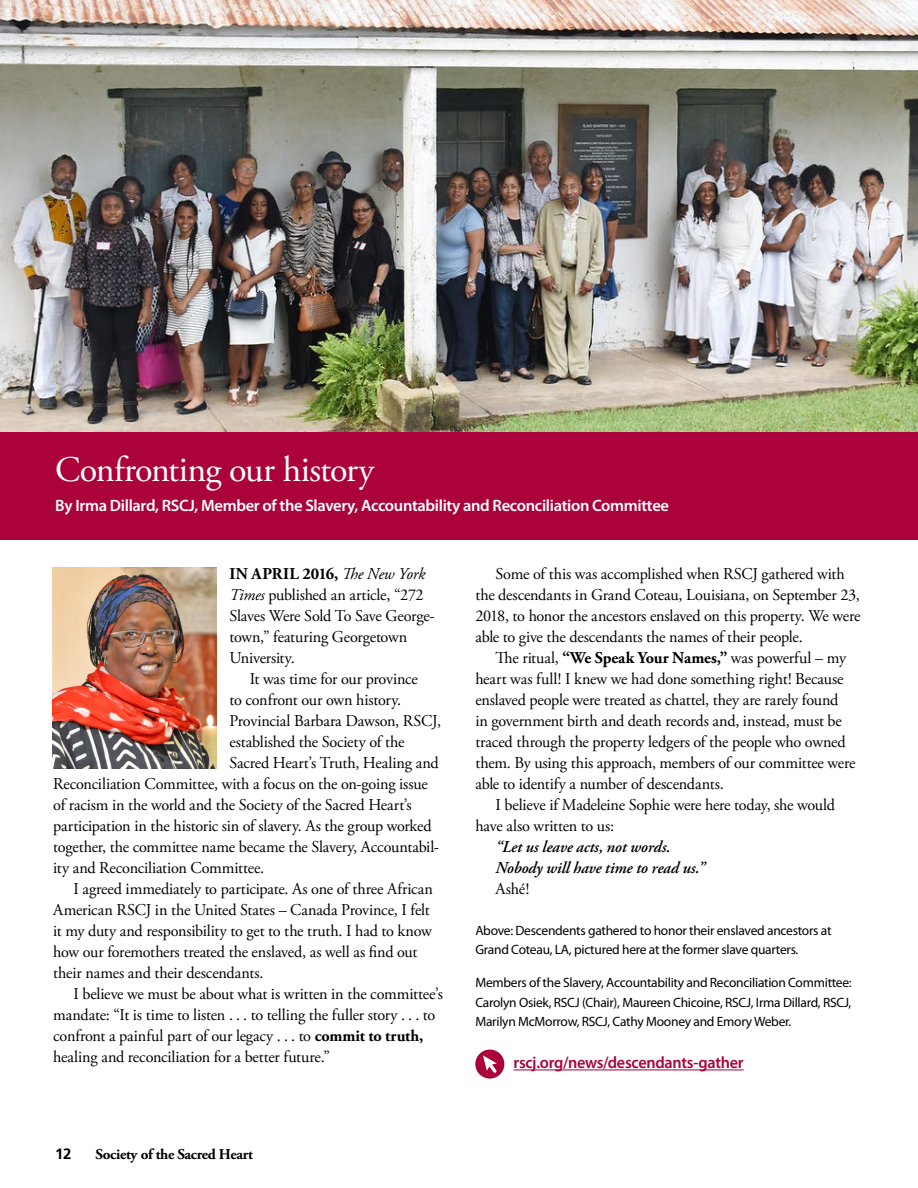
<style>
.page{position:relative;width:918px;height:1188px;background:#fff}
.page>*{position:absolute;margin:0;border:0;box-sizing:border-box;transform-origin:0 0}
.t1{font:36px "Adobe Garamond Pro";letter-spacing:-.02em;color:#fff}
.t2{font:16.5px/21px "Adobe Garamond Pro";letter-spacing:-.01em;color:#000}
.t3{font:600 16.5px "Myriad Pro";letter-spacing:-.02em;color:#fff}
.t4{font:italic 600 16.5px/21px "Adobe Garamond Pro";letter-spacing:-.005em;color:#000}
.t5{font:600 16.5px "Myriad Pro";letter-spacing:-.015em;color:#ab023b}
.t6{font:700 15px "Adobe Garamond Pro";letter-spacing:-.02em;color:#000}
.t7{font:700 15px "Frutiger";color:#000}
.t8{font:13.5px/19.5px "Myriad Pro";letter-spacing:-.02em;color:#000}
.s1{font-weight:700}
.s2{font-style:italic}
</style>
<div class="page">
<img style="left:0;top:0;width:918px;height:432px">
<div style="left:0;top:432px;width:918px;height:108px;background:#ab023b"></div>
<hr style="left:513px;top:1070px;width:231px;height:1px;background:#ab023b">
<div style="left:475px;top:1050px;width:29px;height:29px;background:#ab023b;border-radius:50%"></div>
<svg style="left:483px;top:1055px;width:14px;height:18px"></svg>
<img style="left:52px;top:567px;width:165px;height:201px">
<h1 class="t1" style="left:55px;top:447px;width:320px">Confronting our history</h1>
<p class="t3" style="left:55px;top:495px;width:615px">By Irma Dillard, RSCJ, Member of the Slavery, Accountability and Reconciliation Committee</p>
<p class="t2" style="left:229px;top:564px;width:207px"><span class="s1">IN APRIL 2016,</span> <span class="s2">The New York<br>Times</span> published an article, “272<br>Slaves Were Sold To Save George&shy;town,” featuring Georgetown<br>University.</p>
<p class="t2" style="left:250px;top:669px;width:170px">It was time for our province</p>
<p class="t2" style="left:230px;top:690px;width:173px">to confront our own history.</p>
<p class="t2" style="left:230px;top:711px;width:213px">Provincial Barbara Dawson, RSCJ,</p>
<p class="t2" style="left:230px;top:732px;width:176px">established the Society of the</p>
<p class="t2" style="left:230px;top:753px;width:211px">Sacred Heart’s Truth, Healing and</p>
<p class="t2" style="left:53px;top:774px;width:376px">Reconciliation Committee, with a focus on the on-going issue</p>
<p class="t2" style="left:53px;top:795px;width:360px">of racism in the world and the Society of the Sacred Heart’s</p>
<p class="t2" style="left:53px;top:816px;width:380px">participation in the historic sin of slavery. As the group worked</p>
<p class="t2" style="left:53px;top:837px;width:387px">together, the committee name became the Slavery, Accountabil-</p>
<p class="t2" style="left:53px;top:858px;width:213px">ity and Reconciliation Committee.</p>
<p class="t2" style="left:73px;top:879px;width:361px">I agreed immediately to participate. As one of three African</p>
<p class="t2" style="left:53px;top:900px;width:378px">American RSCJ in the United States – Canada Province, I felt</p>
<p class="t2" style="left:53px;top:921px;width:380px">it my duty and responsibility to get to the truth. I had to know</p>
<p class="t2" style="left:53px;top:942px;width:366px">how our foremothers treated the enslaved, as well as find out</p>
<p class="t2" style="left:53px;top:963px;width:212px">their names and their descendants.</p>
<p class="t2" style="left:73px;top:984px;width:371px">I believe we must be about what is written in the committee’s</p>
<p class="t2" style="left:53px;top:1005px;width:384px">mandate: “It is time to listen . . . to telling the fuller story . . . to</p>
<p class="t2" style="left:53px;top:1026px;width:372px">confront a painful part of our legacy . . . to <span class="s1">commit to truth,</span></p>
<p class="t2" style="left:53px;top:1047px;width:278px">healing and reconciliation for a better future.”</p>
<p class="t7" style="left:55px;top:1145px;width:18px">12</p>
<p class="t6" style="left:96px;top:1145px;width:159px">Society of the Sacred Heart</p>
<p class="t2" style="left:475px;top:564px;width:387px;text-indent:20px">Some of this was accomplished when RSCJ gathered with the descendants in Grand Coteau, Louisiana, on September 23, 2018, to honor the ancestors enslaved on this property. We were able to give the descendants the names of their people.</p>
<p class="t2" style="left:475px;top:648px;width:382px;text-indent:20px">The ritual, <span class="s1">“We Speak Your Names,”</span> was powerful – my heart was full! I knew we had done something right! Because enslaved people were treated as chattel, they are rarely found<br>in government birth and death records and, instead, must be traced through the property ledgers of the people who owned them. By using this approach, members of our committee were able to identify a number of descendants.</p>
<p class="t2" style="left:475px;top:795px;width:361px;text-indent:20px">I believe if Madeleine Sophie were here today, she would have also written to us:</p>
<p class="t4" style="left:496px;top:837px;width:211px">“Let us leave acts, not words.<br>Nobody will have time to read us.”</p>
<p class="t2" style="left:496px;top:879px;width:35px">Ashé!</p>
<p class="t8" style="left:475px;top:920px;width:358px">Above: Descendents gathered to honor their enslaved ancestors at<br>Grand Coteau, LA, pictured here at the former slave quarters.</p>
<p class="t8" style="left:475px;top:973px;width:378px;text-align:justify">Members of the Slavery, Accountability and Reconciliation Committee:<br>Carolyn Osiek, RSCJ (Chair), Maureen Chicoine, RSCJ, Irma Dillard, RSCJ, Marilyn McMorrow, RSCJ, Cathy Mooney and Emory Weber.</p>
<p class="t5" style="left:513px;top:1052px;width:232px">rscj.org/news/descendants-gather</p>
</div>
